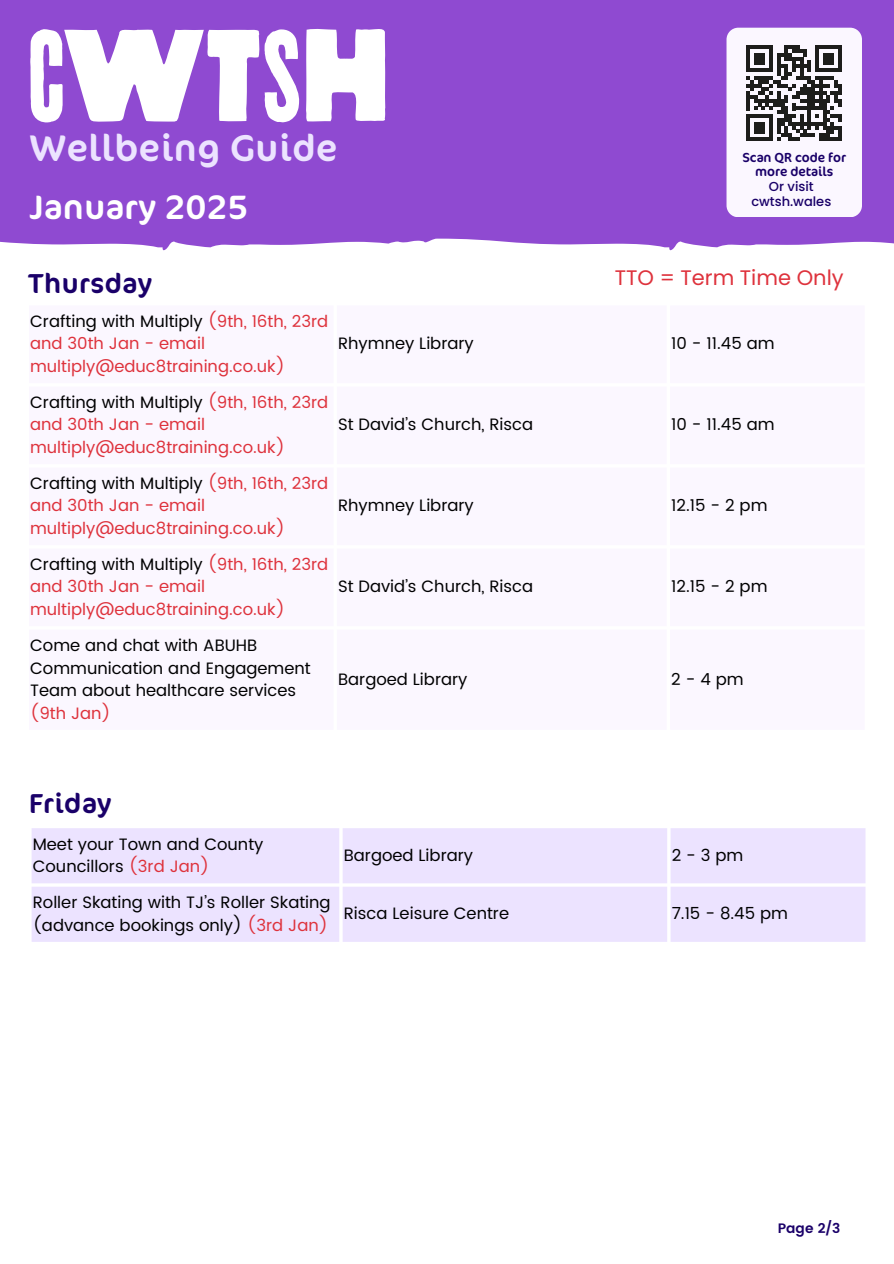
<style>
.page{position:relative;width:894px;height:1264px;background:#fff}
.page>*{position:absolute;margin:0;border:0;box-sizing:border-box;transform-origin:0 0}
.t1{font:37.95px "Cocon Pro";letter-spacing:.015em;color:#ece3ff}
.t2{font:34.65px "Cocon Pro";letter-spacing:.015em;color:#fff}
.t3{font:28.05px "Cocon Pro";letter-spacing:.015em;color:#1a0069}
.t4{font:22.65px "Cocon Pro";letter-spacing:.015em;color:#fff}
.t5{font:21px "Poppins";color:#de323c}
.t6{font:16.5px/22.5px "Poppins";color:#000}
.t7{font:16.5px/22.5px "Poppins";color:#de323c}
.t8{font:600 13.65px "Poppins";color:#1a0069}
.t9{font:13.2px/14.2px "Cocon";color:#190068;text-align:center}
.t10{font:500 13.05px/15.1px "Poppins";color:#190068;text-align:center}
.s1{color:#000}
.s2{color:#de323c}
</style>
<div class="page">
<div style="left:0;top:0;width:893px;height:298px;background:#8f4ad1"></div>
<svg style="left:0;top:238px;width:893px;height:60px;background:#f4edfa"></svg>
<div style="left:726px;top:28px;width:135px;height:189px;background:#fbf7ff;border-radius:12px"></div>
<svg style="left:746px;top:45px;width:96px;height:96px"></svg>
<svg style="left:30px;top:29px;width:269px;height:93px"></svg>
<svg style="left:306px;top:29px;width:80px;height:93px"></svg>
<div style="left:32px;top:828px;width:833px;height:113px;background:#ece3ff"></div>
<p class="t1" style="left:30px;top:121px;width:309px">Wellbeing Guide</p>
<h1 class="t4" style="left:281px;top:138px;width:88px">Fochriw</h1>
<p class="t2" style="left:30px;top:182px;width:220px">January 2025</p>
<p class="t9" style="left:751px;top:147px;width:105px">Scan QR code for more details</p>
<p class="t10" style="left:751px;top:179px;width:81px">Or visit cwtsh.wales</p>
<p class="t9" style="left:742px;top:151px;width:105px">Scan QR code for</p>
<p class="t9" style="left:754px;top:165px;width:80px">more details</p>
<h4 class="t10" style="left:760px;top:175px;width:81px">Or visit cwtsh.wales</h4>
<p class="t3" style="left:28px;top:263px;width:125px">Thursday</p>
<p class="t5" style="left:614px;top:263px;width:230px">TTO = Term Time Only</p>
<p class="t7" style="left:30px;top:310px;width:299px"><span class="s1">Crafting with Multiply</span> (9th, 16th, 23rd and 30th Jan - email multiply@educ8training.co.uk)</p>
<h3 class="t7" style="left:30px;top:391px;width:299px"><span class="s1">Crafting with Multiply</span> (9th, 16th, 23rd and 30th Jan - email multiply@educ8training.co.uk)</h3>
<p class="t7" style="left:30px;top:472px;width:299px"><span class="s1">Crafting with Multiply</span> (9th, 16th, 23rd and 30th Jan - email multiply@educ8training.co.uk)</p>
<p class="t7" style="left:30px;top:553px;width:299px"><span class="s1">Crafting with Multiply</span> (9th, 16th, 23rd and 30th Jan - email multiply@educ8training.co.uk)</p>
<p class="t6" style="left:30px;top:634px;width:282px">Come and chat with ABUHB<br>Communication and Engagement<br>Team about healthcare services <span class="s2">(9th Jan)</span></p>
<h1 class="t6" style="left:338px;top:332px;width:137px">Rhymney Library</h1>
<h2 class="t6" style="left:671px;top:332px;width:105px">10 - 11.45 am</h2>
<h4 class="t6" style="left:338px;top:413px;width:196px">St David’s Church, Risca</h4>
<p class="t6" style="left:671px;top:413px;width:105px">10 - 11.45 am</p>
<p class="t6" style="left:338px;top:494px;width:137px">Rhymney Library</p>
<p class="t6" style="left:671px;top:494px;width:98px">12.15 - 2 pm</p>
<p class="t6" style="left:338px;top:575px;width:196px">St David’s Church, Risca</p>
<p class="t6" style="left:671px;top:575px;width:98px">12.15 - 2 pm</p>
<p class="t6" style="left:338px;top:667px;width:131px">Bargoed Library</p>
<p class="t6" style="left:671px;top:667px;width:74px">2-4pm</p>
<p class="t3" style="left:29px;top:783px;width:84px">Friday</p>
<p class="t6" style="left:33px;top:832px;width:232px">Meet your Town and County<br>Councillors <span class="s2">(3rd Jan)</span></p>
<p class="t6" style="left:343px;top:843px;width:131px">Bargoed Library</p>
<p class="t6" style="left:671px;top:843px;width:73px">2-3pm</p>
<p class="t6" style="left:33px;top:891px;width:299px">Roller Skating with TJ’s Roller Skating (advance bookings only) <span class="s2">(3rd Jan)</span></p>
<p class="t6" style="left:343px;top:902px;width:167px">Risca Leisure Centre</p>
<h3 class="t6" style="left:671px;top:902px;width:118px">7.15 - 8.45 pm</h3>
<p class="t8" style="left:777px;top:1220px;width:64px">Page 2/3</p>
</div>
